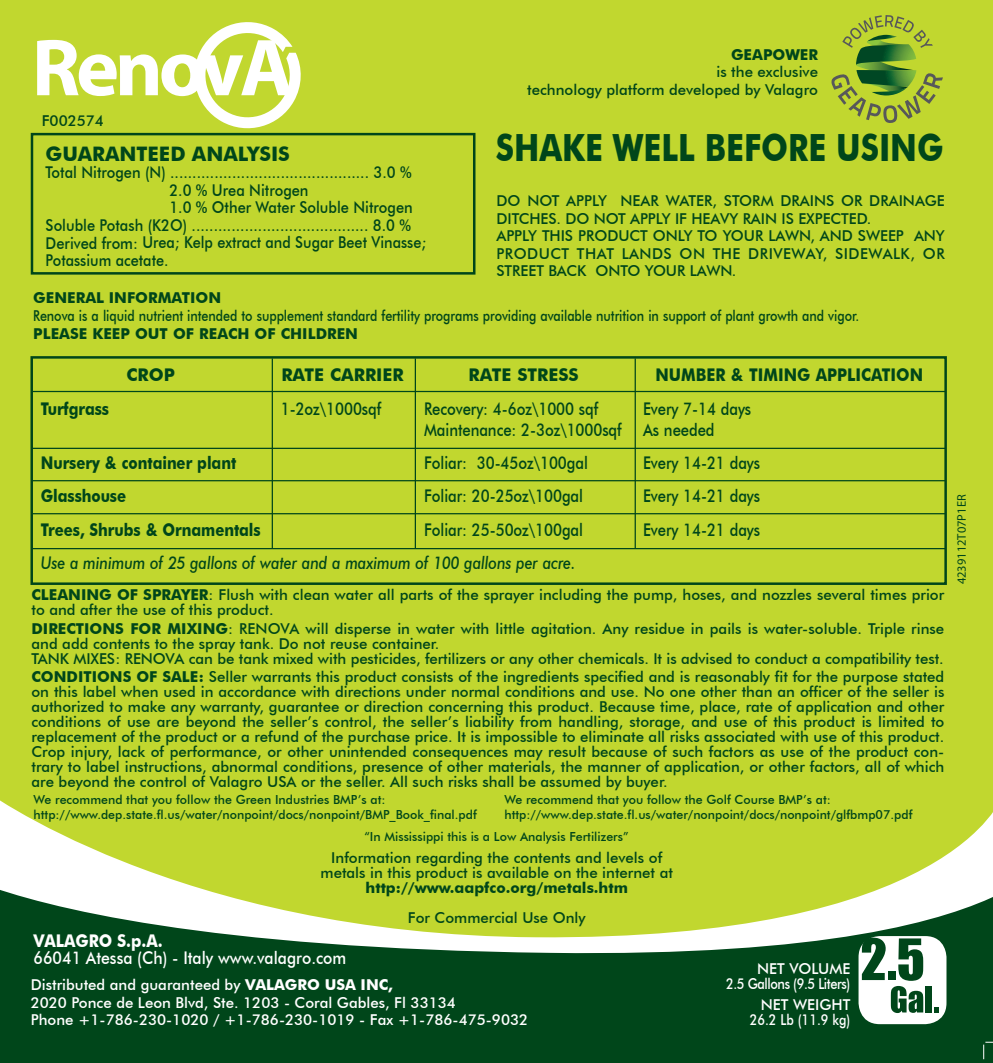
<style>
.page{position:relative;width:993px;height:1063px;background:#fff}
.page>*{position:absolute;margin:0;border:0;box-sizing:border-box;transform-origin:0 0}
.t1{font:700 37.5px "Futura BT";color:#00461a;scale:.84 1}
.t2{font:700 20px "Futura BT";color:#00461a}
.t3{font:500 17.5px/21px "Futura BT";letter-spacing:-.005em;color:#00461a;scale:.85 1}
.t4{font:700 17.5px "Futura BT";letter-spacing:-.005em;color:#00461a;scale:.85 1}
.t5{font:italic 500 17.5px "Futura BT";letter-spacing:-.005em;color:#00461a;scale:.85 1}
.t6{font:500 17.5px "Futura BT";color:#fff;scale:.9 1}
.t7{font:700 17.5px "Futura BT";letter-spacing:-.005em;color:#00461a}
.t8{font:700 17.5px "Futura BT";letter-spacing:-.005em;color:#00461a;scale:.9 1}
.t9{font:700 17.5px "Futura BT";color:#fff;scale:.9 1}
.t10{font:500 16.25px "Futura BT";color:#00461a;scale:.9 1}
.t11{font:500 16.25px "Futura BT";color:#00461a;scale:.89 1}
.t12{font:500 15px/15px "Futura BT";color:#00461a}
.t13{font:500 15px/17.5px "Futura BT";color:#fff;text-align:right}
.t14{font:500 15px "Futura BT";color:#00461a;scale:.84 1}
.t15{font:700 15px "Futura BT";color:#00461a}
.t16{font:500 15px/15px "Futura BT";letter-spacing:-.03em;color:#fff;text-align:right}
.t17{font:500 12.5px/15px "Futura BT";color:#00461a}
.t18{font:12.5px "Myriad Pro";color:#00461a}
.s1{font-weight:700}
</style>
<div class="page">
<div style="left:0;top:0;width:992px;height:1018px;background:#c1d72f"></div>
<svg style="left:0;top:800px;width:992px;height:83px"></svg>
<svg style="left:0;top:883px;width:992px;height:180px;fill:#00461a"></svg>
<svg style="left:0;top:1042px;width:1px;height:21px"></svg>
<svg style="left:982px;top:1042px;width:10px;height:17px"></svg>
<div style="left:31px;top:133px;width:444px;height:142px;border:2px solid #00461a"></div>
<div style="left:858px;top:936px;width:88px;height:88px;background:#fff;border-radius:21px"></div>
<div style="left:925px;top:986px;width:6px;height:26px;background:#00461a"></div>
<svg style="left:934px;top:1007px;width:4px;height:5px"></svg>
<svg style="left:861px;top:938px;width:61px;height:75px"></svg>
<svg style="left:37px;top:22px;width:263px;height:106px"></svg>
<div style="left:30px;top:356px;width:916px;height:229px;border:2px solid #00461a"></div>
<hr style="left:32px;top:391px;width:912px;height:1px;background:#00461a">
<hr style="left:32px;top:448px;width:912px;height:1px;background:#00461a">
<hr style="left:32px;top:480px;width:912px;height:1px;background:#00461a">
<hr style="left:32px;top:513px;width:912px;height:1px;background:#00461a">
<hr style="left:32px;top:548px;width:912px;height:1px;background:#00461a">
<hr style="left:271px;top:358px;width:2px;height:191px;background:#00461a">
<hr style="left:414px;top:358px;width:2px;height:191px;background:#00461a">
<hr style="left:634px;top:358px;width:1px;height:191px;background:#00461a">
<svg style="left:831px;top:15px;width:111px;height:108px"></svg>
<p class="t12" style="left:42px;top:113px;width:64px">F002574</p>
<p class="t15" style="left:730px;top:46px;width:89px">GEAPOWER</p>
<p class="t12" style="left:527px;top:63px;width:292px;line-height:17.5px;text-align:right">is the exclusive<br>technology platform developed by Valagro</p>
<h1 class="t1" style="left:495px;top:125px;width:534px">SHAKE WELL BEFORE USING</h1>
<h2 class="t2" style="left:46px;top:142px;width:246px">GUARANTEED ANALYSIS</h2>
<p class="t10" style="left:46px;top:163px;width:408px">Total Nitrogen (N) ............................................. 3.0 %</p>
<p class="t10" style="left:169px;top:180px;width:156px">2.0 % Urea Nitrogen</p>
<p class="t10" style="left:169px;top:198px;width:272px">1.0 % Other Water Soluble Nitrogen</p>
<p class="t10" style="left:46px;top:215px;width:407px">Soluble Potash (K2O) ........................................ 8.0 %</p>
<p class="t10" style="left:46px;top:233px;width:424px">Derived from: Urea; Kelp extract and Sugar Beet Vinasse;</p>
<p class="t11" style="left:46px;top:250px;width:139px">Potassium acetate.</p>
<p class="t15" style="left:33px;top:288px;width:189px">GENERAL INFORMATION</p>
<p class="t14" style="left:33px;top:306px;width:984px">Renova is a liquid nutrient intended to supplement standard fertility programs providing available nutrition in support of plant growth and vigor.</p>
<p class="t15" style="left:33px;top:324px;width:326px">PLEASE KEEP OUT OF REACH OF CHILDREN</p>
<p class="t12" style="left:496px;top:192px;width:449px;line-height:17.5px">DO NOT APPLY NEAR WATER, STORM DRAINS OR DRAINAGE DITCHES. DO NOT APPLY IF HEAVY RAIN IS EXPECTED.<br>APPLY THIS PRODUCT ONLY TO YOUR LAWN, AND SWEEP ANY PRODUCT THAT LANDS ON THE DRIVEWAY, SIDEWALK, OR STREET BACK ONTO YOUR LAWN.</p>
<p class="t7" style="left:127px;top:364px;width:50px">CROP</p>
<p class="t7" style="left:281px;top:364px;width:124px">RATE CARRIER</p>
<p class="t7" style="left:468px;top:364px;width:112px">RATE STRESS</p>
<p class="t8" style="left:655px;top:364px;width:299px">NUMBER &amp; TIMING APPLICATION</p>
<p class="t4" style="left:41px;top:398px;width:82px">Turfgrass</p>
<p class="t3" style="left:281px;top:398px;width:120px">1-2oz\1000sqf</p>
<p class="t3" style="left:424px;top:398px;width:234px">Recovery: 4-6oz\1000 sqf<br>Maintenance: 2-3oz\1000sqf</p>
<p class="t3" style="left:643px;top:398px;width:129px">Every 7-14 days<br>As needed</p>
<p class="t4" style="left:41px;top:452px;width:231px">Nursery &amp; container plant</p>
<p class="t3" style="left:424px;top:452px;width:194px">Foliar: 30-45oz\100gal</p>
<p class="t3" style="left:643px;top:452px;width:139px">Every 14-21 days</p>
<p class="t4" style="left:41px;top:485px;width:102px">Glasshouse</p>
<p class="t3" style="left:424px;top:485px;width:188px">Foliar: 20-25oz\100gal</p>
<p class="t3" style="left:643px;top:485px;width:139px">Every 14-21 days</p>
<p class="t4" style="left:41px;top:519px;width:260px">Trees, Shrubs &amp; Ornamentals</p>
<p class="t3" style="left:424px;top:519px;width:188px">Foliar: 25-50oz\100gal</p>
<p class="t3" style="left:643px;top:519px;width:139px">Every 14-21 days</p>
<p class="t5" style="left:41px;top:552px;width:630px">Use a minimum of 25 gallons of water and a maximum of 100 gallons per acre.</p>
<p class="t12" style="left:31px;top:587px;width:914px"><span class="s1">CLEANING OF SPRAYER</span>: Flush with clean water all parts of the sprayer including the pump, hoses, and nozzles several times prior to and after the use of this product.</p>
<p class="t12" style="left:31px;top:621px;width:914px"><span class="s1">DIRECTIONS FOR MIXING</span>: RENOVA will disperse in water with little agitation. Any residue in pails is water-soluble. Triple rinse and add contents to the spray tank. Do not reuse container.<br>TANK MIXES: RENOVA can be tank mixed with pesticides, fertilizers or any other chemicals. It is advised to conduct a compatibility test.</p>
<p class="t12" style="left:31px;top:669px;width:914px;text-align:justify"><span class="s1">CONDITIONS OF SALE:</span> Seller warrants this product consists of the ingredients specified and is reasonably fit for the purpose stated on this label when used in accordance with directions under normal conditions and use. No one other than an officer of the seller is authorized to make any warranty, guarantee or direction concerning this product. Because time, place, rate of application and other conditions of use are beyond the seller’s control, the seller’s liability from handling, storage, and use of this product is limited to replacement of the product or a refund of the purchase price. It is impossible to eliminate all risks associated with use of this product.<br>Crop injury, lack of performance, or other unintended consequences may result because of such factors as use of the product con&shy;trary to label instructions, abnormal conditions, presence of other materials, the manner of application, or other factors, all of which are beyond the control of Valagro USA or the seller. All such risks shall be assumed by buyer.</p>
<p class="t17" style="left:34px;top:792px;width:444px">We recommend that you follow the Green Industries BMP’s at: http://www.dep.state.fl.us/water/nonpoint/docs/nonpoint/BMP_Book_final.pdf</p>
<p class="t17" style="left:504px;top:792px;width:409px">We recommend that you follow the Golf Course BMP’s at: http://www.dep.state.fl.us/water/nonpoint/docs/nonpoint/glfbmp07.pdf</p>
<p class="t12" style="left:320px;top:850px;width:354px;text-align:center">Information regarding the contents and levels of metals in this product is available on the internet at</p>
<p class="t15" style="left:365px;top:878px;width:264px">http://www.aapfco.org/metals.htm</p>
<p class="t12" style="left:408px;top:910px;width:179px">For Commercial Use Only</p>
<p class="t17" style="left:364px;top:829px;width:265px">“In Mississippi this is a Low Analysis Fertilizers”</p>
<p class="t9" style="left:34px;top:930px;width:145px">VALAGRO S.p.A.</p>
<p class="t6" style="left:34px;top:948px;width:349px">66041 Atessa (Ch) - Italy www.valagro.com</p>
<p class="t13" style="left:31px;top:976px;width:499px;text-align:left">Distributed and guaranteed by <span class="s1">VALAGRO USA INC,<br></span>2020 Ponce de Leon Blvd, Ste. 1203 - Coral Gables, Fl 33134<br>Phone +1-786-230-1020 / +1-786-230-1019 - Fax +1-786-475-9032</p>
<p class="t16" style="left:725px;top:962px;width:126px">NET VOLUME<br>2.5 Gallons (9.5 Liters)</p>
<p class="t13" style="left:749px;top:997px;width:102px;line-height:15px">NET WEIGHT<br>26.2 Lb (11.9 kg)</p>
<p class="t18" style="left:953px;top:584px;width:91px;rotate:-90deg">4239112T07P1ER</p>
</div>
